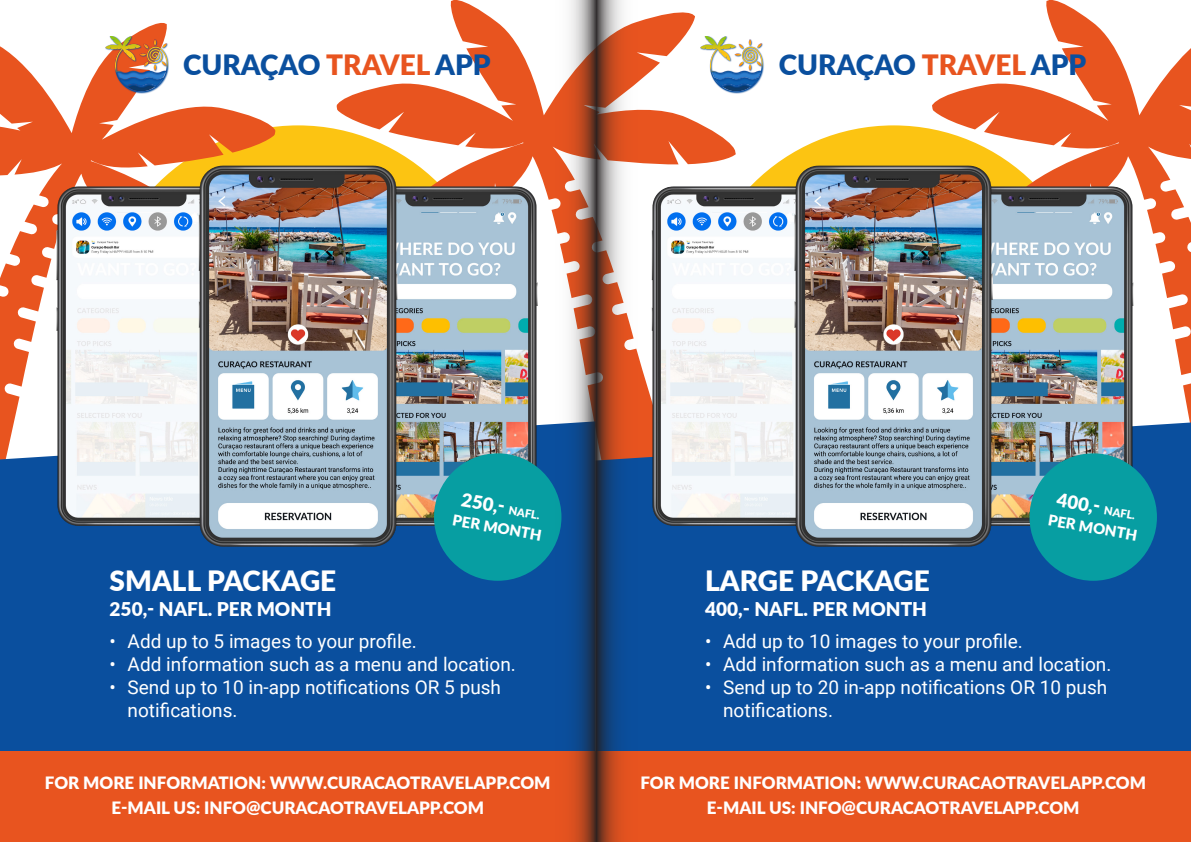
<style>
.page{position:relative;width:1191px;height:842px;background:#fff}
.page>*{position:absolute;margin:0;border:0;box-sizing:border-box;transform-origin:0 0}
.t1{font:900 28px "Lato";color:#0a4f9e}
.t2{font:900 28px "Lato";color:#fff}
.t3{font:19px/22.8px "Roboto";color:#fff}
.t4{font:900 19px "Lato";color:#fff}
.t5{font:900 18.6px "Lato";color:#fff}
.t6{font:900 17px "Lato";color:#fff}
.t7{font:900 14.9px "Lato";color:#fff}
.s1{color:#e8541f}
.s2{font-size:11.2px}
</style>
<div class="page">
<svg style="left:0;top:22px;width:279px;height:399px"></svg>
<svg style="left:333px;top:0;width:408px;height:186px"></svg>
<div style="left:0;top:421px;width:539px;height:330px;background:#0a4f9e"></div>
<div style="left:0;top:751px;width:595px;height:91px;background:#e8541f"></div>
<img style="left:56px;top:186px;width:143px;height:340px">
<img style="left:397px;top:186px;width:141px;height:340px">
<img style="left:199px;top:166px;width:198px;height:381px">
<div style="left:434px;top:453px;width:127px;height:128px;background:#079ea2;border-radius:50%"></div>
<img style="left:105px;top:36px;width:64px;height:57px">
<div style="left:695px;top:125px;width:397px;height:398px;background:#fcc412;border-radius:50%"></div>
<svg style="left:928px;top:0;width:263px;height:422px"></svg>
<div style="left:652px;top:422px;width:539px;height:329px;background:#0a4f9e"></div>
<div style="left:595px;top:751px;width:596px;height:91px;background:#e8541f"></div>
<img style="left:652px;top:186px;width:142px;height:340px">
<img style="left:993px;top:186px;width:140px;height:340px">
<img style="left:794px;top:166px;width:199px;height:381px">
<div style="left:1029px;top:453px;width:128px;height:128px;background:#079ea2;border-radius:50%"></div>
<img style="left:701px;top:36px;width:63px;height:57px">
<svg style="left:596px;top:0;width:56px;height:842px"></svg>
<svg style="left:539px;top:0;width:57px;height:842px"></svg>
<p class="t1" style="left:183px;top:44px;width:309px">CURAÇAO <span class="s1">TRAVEL</span> APP</p>
<p class="t1" style="left:778px;top:44px;width:309px">CURAÇAO <span class="s1">TRAVEL</span> APP</p>
<p class="t5" style="left:464px;top:485px;width:81px;rotate:10deg">250,- <span class="s2">NAFL.</span></p>
<p class="t7" style="left:455px;top:509px;width:91px;rotate:10deg">PER MONTH</p>
<p class="t5" style="left:1059px;top:485px;width:81px;rotate:10deg">400,- <span class="s2">NAFL.</span></p>
<p class="t7" style="left:1050px;top:509px;width:91px;rotate:10deg">PER MONTH</p>
<p class="t2" style="left:110px;top:560px;width:228px">SMALL PACKAGE</p>
<p class="t4" style="left:110px;top:595px;width:223px">250,- NAFL. PER MONTH</p>
<p class="t2" style="left:705px;top:560px;width:226px">LARGE PACKAGE</p>
<p class="t4" style="left:705px;top:595px;width:223px">400,- NAFL. PER MONTH</p>
<p class="t3" style="left:110px;top:629px;width:309px">• Add up to 5 images to your profile.</p>
<p class="t3" style="left:110px;top:652px;width:408px">• Add information such as a menu and location.</p>
<p class="t3" style="left:128px;top:675px;width:375px;text-indent:-18px">• Send up to 10 in-app notifications OR 5 push notifications.</p>
<p class="t3" style="left:705px;top:629px;width:319px">• Add up to 10 images to your profile.</p>
<p class="t3" style="left:705px;top:652px;width:408px">• Add information such as a menu and location.</p>
<p class="t3" style="left:723px;top:675px;width:385px;text-indent:-18px">• Send up to 20 in-app notifications OR 10 push notifications.</p>
<p class="t6" style="left:45px;top:770px;width:507px">FOR MORE INFORMATION: WWW.CURACAOTRAVELAPP.COM</p>
<p class="t6" style="left:111px;top:795px;width:374px">E-MAIL US: INFO@CURACAOTRAVELAPP.COM</p>
<p class="t6" style="left:640px;top:770px;width:507px">FOR MORE INFORMATION: WWW.CURACAOTRAVELAPP.COM</p>
<p class="t6" style="left:707px;top:795px;width:374px">E-MAIL US: INFO@CURACAOTRAVELAPP.COM</p>
</div>
